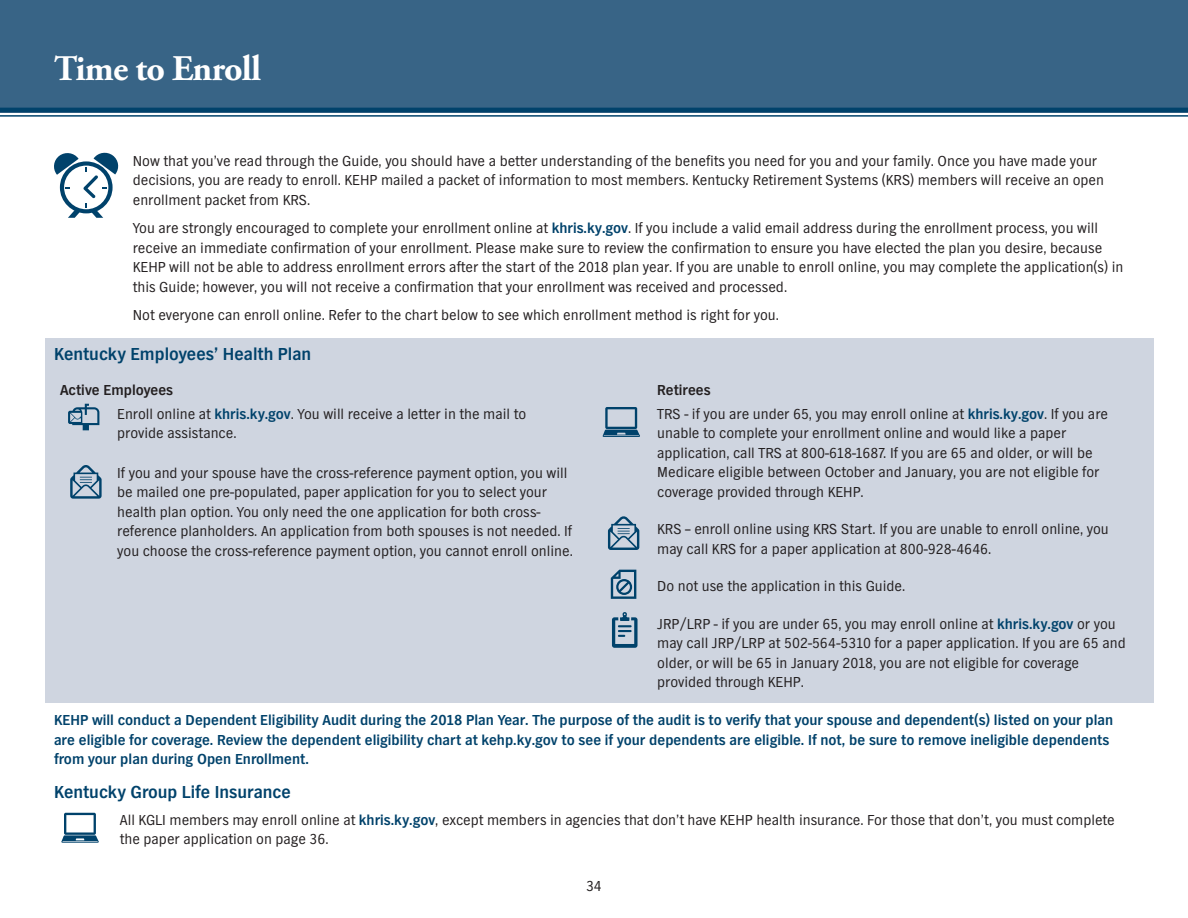
<style>
.page{position:relative;width:1188px;height:918px;background:#fff}
.page>*{position:absolute;margin:0;border:0;box-sizing:border-box;transform-origin:0 0}
.Wave_Head{font:700 36px "Adobe Garamond Pro";letter-spacing:-.02em;color:#fff}
.Head__12_13{font:700 18px "TV Nord EF";color:#00426b}
.Body_copy{font:15px/19.5px "TV Nord EF";color:#231f20}
.Body_copy-2{font:700 15px/19.5px "TV Nord EF";color:#00426b}
.Body_copy-3{font:700 15px "TV Nord EF";color:#231f20}
.s1{font-weight:700;color:#00426b}
</style>
<div class="page">
<svg style="left:0;top:112px;width:1188px;height:1px"></svg>
<div style="left:0;top:0;width:1188px;height:112px;background:#386486"></div>
<hr style="left:0;top:108px;width:1188px;height:4px;background:#00426b">
<hr style="left:0;top:115px;width:1188px;height:2px;background:#00426b">
<svg style="left:54px;top:152px;width:65px;height:66px"></svg>
<div style="left:45px;top:338px;width:1108px;height:365px;background:#cfd5e0"></div>
<svg style="left:68px;top:404px;width:31px;height:26px"></svg>
<svg style="left:70px;top:465px;width:32px;height:34px"></svg>
<svg style="left:602px;top:407px;width:38px;height:30px"></svg>
<svg style="left:608px;top:516px;width:31px;height:34px"></svg>
<svg style="left:611px;top:570px;width:25px;height:29px"></svg>
<svg style="left:612px;top:612px;width:26px;height:36px"></svg>
<svg style="left:61px;top:813px;width:38px;height:30px"></svg>
<p class="Wave_Head" style="left:54px;top:48px;width:209px">Time to Enroll</p>
<p class="Body_copy" style="left:133px;top:151px;width:973px">Now that you’ve read through the Guide, you should have a better understanding of the benefits you need for you and your family. Once you have made your decisions, you are ready to enroll. KEHP mailed a packet of information to most members. Kentucky Retirement Systems (KRS) members will receive an open enrollment packet from KRS.</p>
<p class="Body_copy" style="left:133px;top:219px;width:992px">You are strongly encouraged to complete your enrollment online at <span class="s1">khris.ky.gov</span>. If you include a valid email address during the enrollment process, you will receive an immediate confirmation of your enrollment. Please make sure to review the confirmation to ensure you have elected the plan you desire, because KEHP will not be able to address enrollment errors after the start of the 2018 plan year. If you are unable to enroll online, you may complete the application(s) in this Guide; however, you will not receive a confirmation that your enrollment was received and processed.</p>
<p class="Body_copy" style="left:133px;top:306px;width:648px">Not everyone can enroll online. Refer to the chart below to see which enrollment method is right for you.</p>
<p class="Head__12_13" style="left:54px;top:345px;width:259px">Kentucky Employees’ Health Plan</p>
<p class="Body_copy-3" style="left:60px;top:381px;width:115px">Active Employees</p>
<p class="Body_copy-3" style="left:657px;top:381px;width:55px">Retirees</p>
<p class="Body_copy" style="left:117px;top:404px;width:411px">Enroll online at <span class="s1">khris.ky.gov</span>. You will receive a letter in the mail to provide assistance.</p>
<p class="Body_copy" style="left:117px;top:463px;width:457px">If you and your spouse have the cross-reference payment option, you will be mailed one pre-populated, paper application for you to select your health plan option. You only need the one application for both cross&shy;reference planholders. An application from both spouses is not needed. If you choose the cross-reference payment option, you cannot enroll online.</p>
<p class="Body_copy" style="left:657px;top:404px;width:452px">TRS - if you are under 65, you may enroll online at <span class="s1">khris.ky.gov</span>. If you are unable to complete your enrollment online and would like a paper application, call TRS at 800-618-1687. If you are 65 and older, or will be Medicare eligible between October and January, you are not eligible for coverage provided through KEHP.</p>
<p class="Body_copy" style="left:657px;top:519px;width:453px">KRS – enroll online using KRS Start. If you are unable to enroll online, you may call KRS for a paper application at 800-928-4646.</p>
<p class="Body_copy" style="left:657px;top:576px;width:250px">Do not use the application in this Guide.</p>
<p class="Body_copy" style="left:657px;top:614px;width:470px">JRP/LRP - if you are under 65, you may enroll online at <span class="s1">khris.ky.gov</span> or you may call JRP/LRP at 502-564-5310 for a paper application. If you are 65 and older, or will be 65 in January 2018, you are not eligible for coverage provided through KEHP.</p>
<p class="Body_copy-2" style="left:54px;top:710px;width:1061px">KEHP will conduct a Dependent Eligibility Audit during the 2018 Plan Year. The purpose of the audit is to verify that your spouse and dependent(s) listed on your plan are eligible for coverage. Review the dependent eligibility chart at kehp.ky.gov to see if your dependents are eligible. If not, be sure to remove ineligible dependents from your plan during Open Enrollment.</p>
<p class="Head__12_13" style="left:54px;top:782px;width:238px">Kentucky Group Life Insurance</p>
<p class="Body_copy" style="left:120px;top:810px;width:996px">All KGLI members may enroll online at <span class="s1">khris.ky.gov</span>, except members in agencies that don’t have KEHP health insurance. For those that don’t, you must complete the paper application on page 36.</p>
<p class="Body_copy" style="left:586px;top:876px;width:17px">34</p>
</div>
